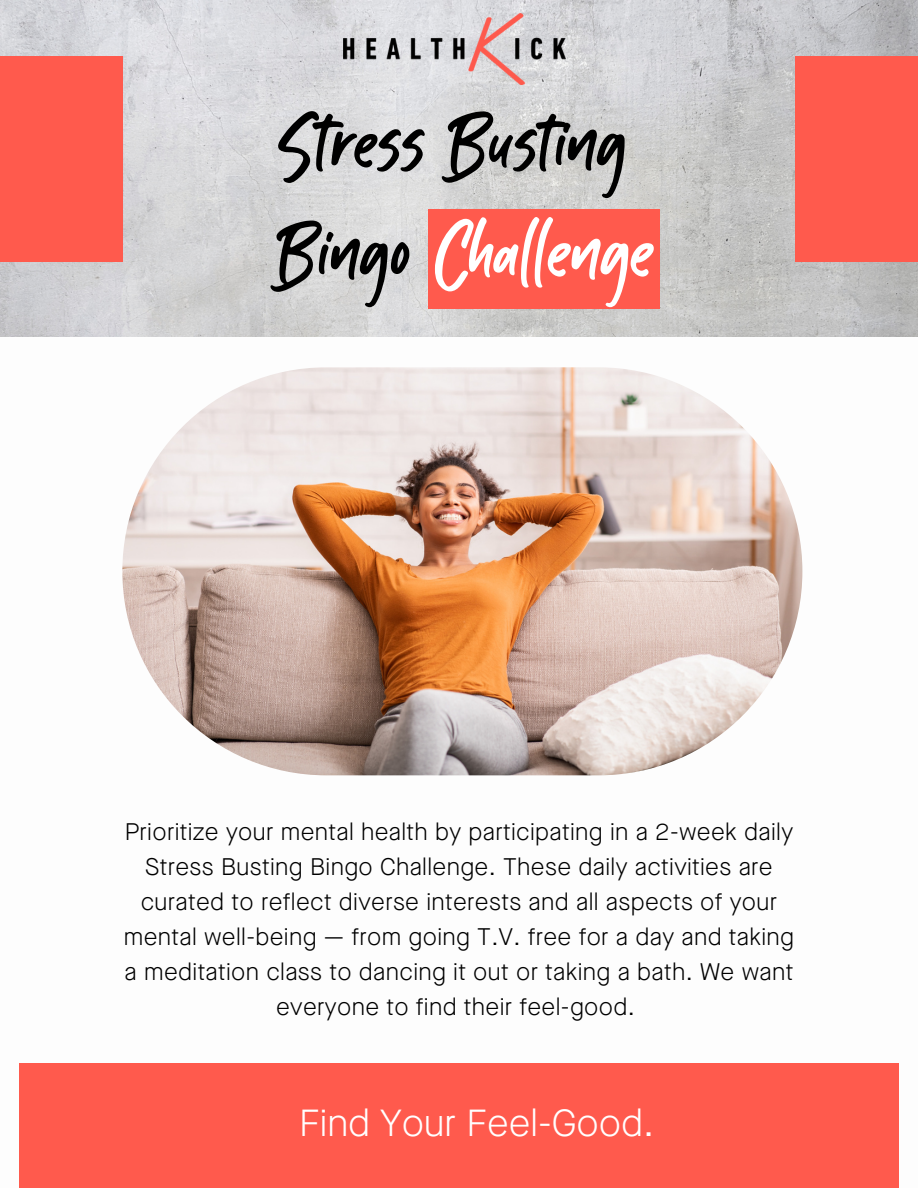
<style>
.page{position:relative;width:918px;height:1188px;background:#fff}
.page>*{position:absolute;margin:0;border:0;box-sizing:border-box;transform-origin:0 0}
.t1{font:113.55px "Kabut Hitam";color:#fff}
.t2{font:113.55px "Kabut Hitam";color:#000}
.t3{font:300 37.65px "Maison Neue";color:#fff}
.t4{font:300 24px/34.8px "Maison Neue";letter-spacing:.015em;color:#000;text-align:center}
.s1{color:#000}
</style>
<div class="page">
<img style="left:122px;top:367px;width:680px;height:408px;border-radius:204px">
<img style="left:0;top:0;width:918px;height:336px">
<div style="left:0;top:57px;width:122px;height:205px;background:#ff5a4d"></div>
<div style="left:428px;top:209px;width:232px;height:100px;background:#ff5a4d"></div>
<div style="left:795px;top:57px;width:123px;height:205px;background:#ff5a4d"></div>
<img style="left:343px;top:14px;width:223px;height:70px">
<div style="left:19px;top:1063px;width:880px;height:125px;background:#ff5a4d"></div>
<p class="t2" style="left:281px;top:87px;width:347px">Stress Busting</p>
<p class="t1" style="left:277px;top:196px;width:379px"><span class="s1">Bingo</span> Challenge</p>
<p class="t4" style="left:124px;top:817px;width:672px">Prioritize your mental health by participating in a 2-week daily Stress Busting Bingo Challenge. These daily activities are curated to reflect diverse interests and all aspects of your mental well-being — from going T.V. free for a day and taking a meditation class to dancing it out or taking a bath. We want everyone to find their feel-good.</p>
<p class="t3" style="left:299px;top:1107px;width:357px">Find Your Feel-Good.</p>
</div>
